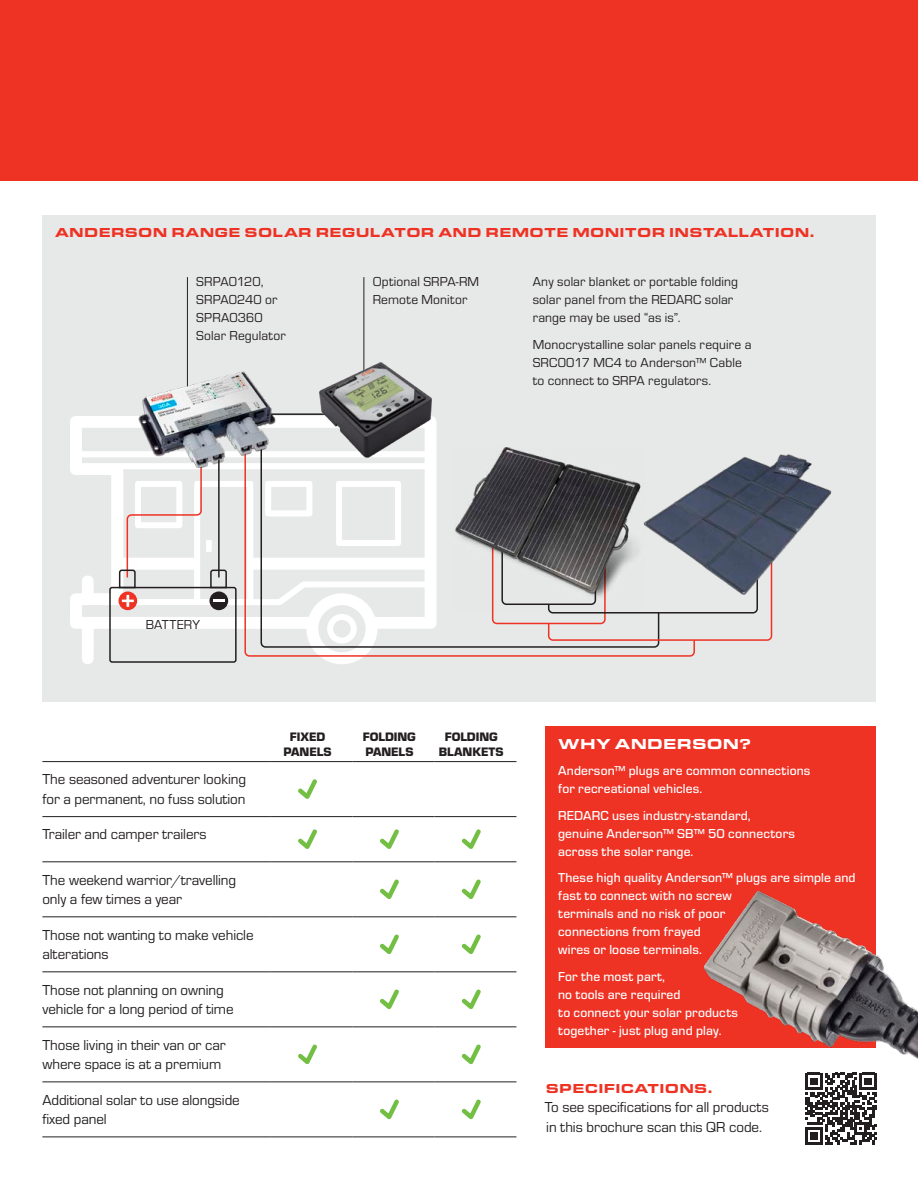
<style>
.page{position:relative;width:918px;height:1188px;background:#fff}
.page>*{position:absolute;margin:0;border:0;box-sizing:border-box;transform-origin:0 0}
.text{font:15px/19.5px "Eurostile";letter-spacing:-.005em;color:#231f20}
.t1{font:900 15px "Eurostile Ext";letter-spacing:.01em;color:#fff}
.rev_text{font:500 13.5px/18px "Eurostile";letter-spacing:.01em;color:#fff}
.t2{font:13.5px/18px "Eurostile";letter-spacing:.01em;color:#231f20}
.subhead{font:900 13.5px "Eurostile Ext";letter-spacing:.02em;color:#ee3224}
.text-2{font:900 12.75px/15px "Eurostile";letter-spacing:-.005em;color:#231f20;text-align:center}
</style>
<div class="page">
<svg style="left:805px;top:1074px;width:72px;height:71px"></svg>
<hr style="left:42px;top:761px;width:229px;height:1px;background:#231f20">
<hr style="left:271px;top:761px;width:82px;height:1px;background:#231f20">
<hr style="left:353px;top:761px;width:82px;height:1px;background:#231f20">
<hr style="left:435px;top:761px;width:81px;height:1px;background:#231f20">
<hr style="left:42px;top:816px;width:229px;height:1px;background:#231f20">
<hr style="left:271px;top:816px;width:82px;height:1px;background:#231f20">
<hr style="left:353px;top:816px;width:82px;height:1px;background:#231f20">
<hr style="left:435px;top:816px;width:81px;height:1px;background:#231f20">
<hr style="left:42px;top:861px;width:229px;height:1px;background:#231f20">
<hr style="left:271px;top:861px;width:82px;height:1px;background:#231f20">
<hr style="left:353px;top:861px;width:82px;height:1px;background:#231f20">
<hr style="left:435px;top:861px;width:81px;height:1px;background:#231f20">
<hr style="left:42px;top:916px;width:229px;height:1px;background:#231f20">
<hr style="left:271px;top:916px;width:82px;height:1px;background:#231f20">
<hr style="left:353px;top:916px;width:82px;height:1px;background:#231f20">
<hr style="left:435px;top:916px;width:81px;height:1px;background:#231f20">
<hr style="left:42px;top:971px;width:229px;height:1px;background:#231f20">
<hr style="left:271px;top:971px;width:82px;height:1px;background:#231f20">
<hr style="left:353px;top:971px;width:82px;height:1px;background:#231f20">
<hr style="left:435px;top:971px;width:81px;height:1px;background:#231f20">
<hr style="left:42px;top:1026px;width:229px;height:1px;background:#231f20">
<hr style="left:271px;top:1026px;width:82px;height:1px;background:#231f20">
<hr style="left:353px;top:1026px;width:82px;height:1px;background:#231f20">
<hr style="left:435px;top:1026px;width:81px;height:1px;background:#231f20">
<hr style="left:42px;top:1081px;width:229px;height:1px;background:#231f20">
<hr style="left:271px;top:1081px;width:82px;height:1px;background:#231f20">
<hr style="left:353px;top:1081px;width:82px;height:1px;background:#231f20">
<hr style="left:435px;top:1081px;width:81px;height:1px;background:#231f20">
<hr style="left:42px;top:1137px;width:229px;height:1px;background:#231f20">
<hr style="left:271px;top:1137px;width:82px;height:1px;background:#231f20">
<hr style="left:353px;top:1137px;width:82px;height:1px;background:#231f20">
<hr style="left:435px;top:1137px;width:81px;height:1px;background:#231f20">
<svg style="left:298px;top:779px;width:19px;height:20px"></svg>
<svg style="left:298px;top:829px;width:19px;height:20px"></svg>
<svg style="left:380px;top:829px;width:19px;height:20px"></svg>
<svg style="left:461px;top:829px;width:20px;height:20px"></svg>
<svg style="left:380px;top:879px;width:19px;height:20px"></svg>
<svg style="left:461px;top:879px;width:20px;height:20px"></svg>
<svg style="left:380px;top:934px;width:19px;height:20px"></svg>
<svg style="left:461px;top:934px;width:20px;height:20px"></svg>
<svg style="left:380px;top:989px;width:19px;height:21px"></svg>
<svg style="left:461px;top:989px;width:20px;height:21px"></svg>
<svg style="left:298px;top:1044px;width:19px;height:21px"></svg>
<svg style="left:461px;top:1044px;width:20px;height:21px"></svg>
<svg style="left:380px;top:1099px;width:19px;height:21px"></svg>
<svg style="left:461px;top:1099px;width:20px;height:21px"></svg>
<div style="left:42px;top:215px;width:833px;height:487px;background:#e7e8e8"></div>
<svg style="left:70px;top:416px;width:367px;height:248px"></svg>
<hr style="left:260px;top:413px;width:113px;height:2px;background:#231f20">
<svg style="left:244px;top:467px;width:451px;height:190px"></svg>
<svg style="left:260px;top:442px;width:400px;height:206px"></svg>
<svg style="left:491px;top:595px;width:282px;height:47px"></svg>
<img style="left:646px;top:454px;width:185px;height:141px">
<img style="left:454px;top:447px;width:192px;height:167px">
<svg style="left:118px;top:591px;width:19px;height:19px"></svg>
<svg style="left:122px;top:595px;width:12px;height:12px"></svg>
<div style="left:209px;top:591px;width:19px;height:19px;background:#231f20;border-radius:50%"></div>
<svg style="left:213px;top:600px;width:12px;height:2px"></svg>
<div style="left:109px;top:587px;width:128px;height:76px;border:2px solid #231f20;border-radius:2px"></div>
<svg style="left:118px;top:456px;width:85px;height:133px"></svg>
<svg style="left:209px;top:569px;width:19px;height:20px"></svg>
<hr style="left:364px;top:277px;width:1px;height:111px;background:#231f20">
<hr style="left:187px;top:277px;width:1px;height:133px;background:#231f20">
<img style="left:138px;top:371px;width:138px;height:96px">
<hr style="left:218px;top:460px;width:2px;height:117px;background:#231f20">
<div style="left:545px;top:726px;width:330px;height:322px;background:#ee3224"></div>
<img style="left:705px;top:892px;width:213px;height:182px">
<hr style="left:917px;top:651px;width:1px;height:140px;background:#ee3224">
<div style="left:0;top:0;width:918px;height:181px;background:#ee3224"></div>
<img style="left:319px;top:363px;width:113px;height:94px">
<p class="subhead" style="left:55px;top:222px;width:761px">ANDERSON RANGE SOLAR REGULATOR AND REMOTE MONITOR INSTALLATION.</p>
<p class="t2" style="left:196px;top:272px;width:91px">SRPA0120,<br>SRPA0240 or<br>SPRA0360<br>Solar Regulator</p>
<p class="t2" style="left:373px;top:272px;width:108px">Optional SRPA-RM<br>Remote Monitor</p>
<p class="t2" style="left:533px;top:272px;width:207px">Any solar blanket or portable folding solar panel from the REDARC solar range may be used “as is”.</p>
<p class="t2" style="left:533px;top:335px;width:220px">Monocrystalline solar panels require a<br>SRC0017 MC4 to Anderson™ Cable to connect to SRPA regulators.</p>
<p class="t2" style="left:146px;top:615px;width:56px">BATTERY</p>
<p class="text" style="left:42px;top:769px;width:205px">The seasoned adventurer looking for a permanent, no fuss solution</p>
<p class="text" style="left:42px;top:824px;width:166px">Trailer and camper trailers</p>
<p class="text" style="left:42px;top:869px;width:195px">The weekend warrior/travelling only a few times a year</p>
<p class="text" style="left:42px;top:924px;width:213px">Those not wanting to make vehicle alterations</p>
<p class="text" style="left:42px;top:979px;width:193px">Those not planning on owning vehicle for a long period of time</p>
<p class="text" style="left:42px;top:1034px;width:185px">Those living in their van or car where space is at a premium</p>
<p class="text" style="left:42px;top:1089px;width:199px">Additional solar to use alongside fixed panel</p>
<p class="text-2" style="left:283px;top:728px;width:50px">FIXED<br>PANELS</p>
<p class="text-2" style="left:363px;top:728px;width:54px;text-align:left">FOLDING<br>PANELS</p>
<p class="text-2" style="left:439px;top:728px;width:66px">FOLDING<br>BLANKETS</p>
<p class="t1" style="left:558px;top:733px;width:195px">WHY ANDERSON?</p>
<p class="rev_text" style="left:558px;top:761px;width:254px">Anderson™ plugs are common connections for recreational vehicles.</p>
<p class="rev_text" style="left:558px;top:806px;width:238px">REDARC uses industry-standard, genuine Anderson™ SB™ 50 connectors across the solar range.</p>
<p class="rev_text" style="left:558px;top:868px;width:299px">These high quality Anderson™ plugs are simple and fast to connect with no screw<br>terminals and no risk of poor<br>connections from frayed<br>wires or loose terminals.</p>
<p class="rev_text" style="left:558px;top:967px;width:181px">For the most part,<br>no tools are required<br>to connect your solar products together - just plug and play.</p>
<p class="subhead" style="left:546px;top:1078px;width:168px">SPECIFICATIONS.</p>
<p class="text" style="left:545px;top:1097px;width:226px">To see specifications for all products in this brochure scan this QR code.</p>
</div>
